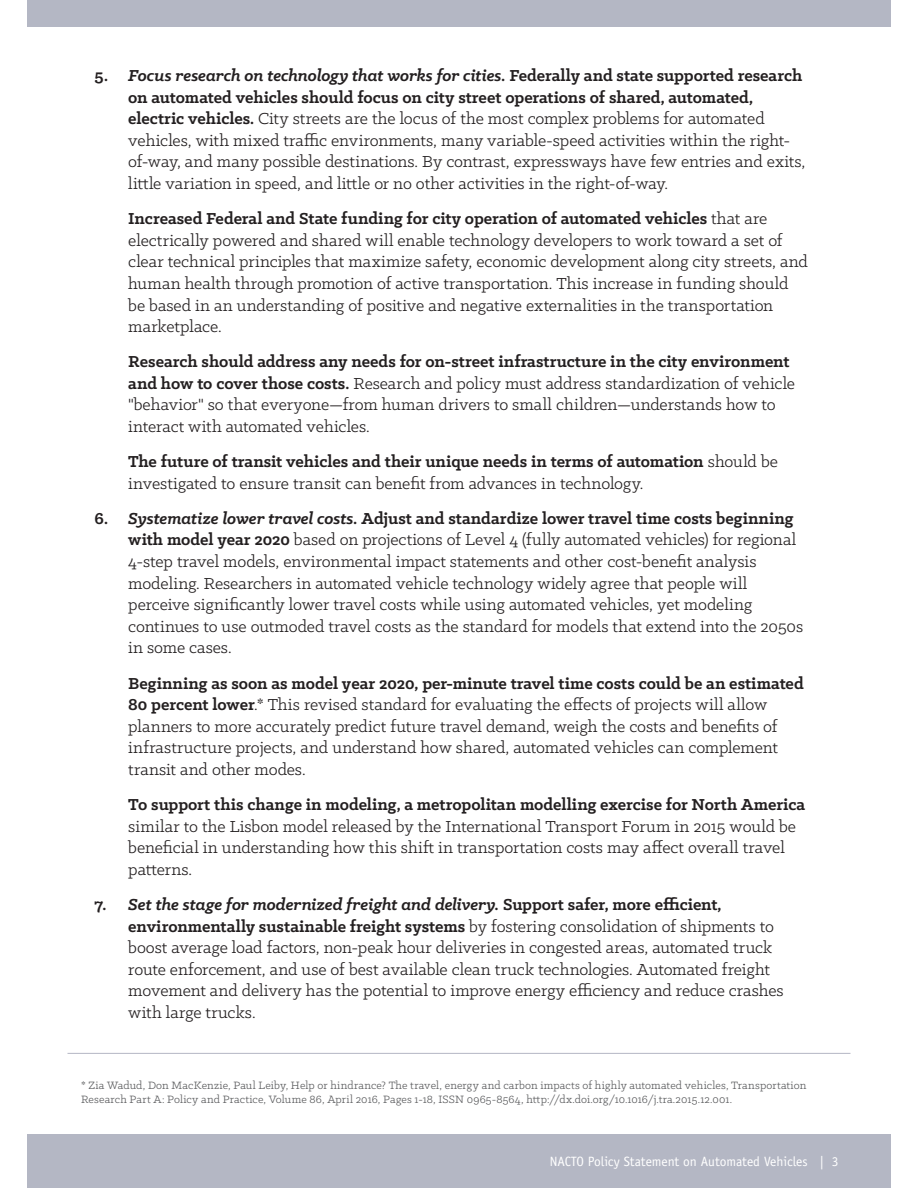
<style>
.page{position:relative;width:918px;height:1188px;background:#fff}
.page>*{position:absolute;margin:0;border:0;box-sizing:border-box;transform-origin:0 0}
.List____no_bullet_pa{font:18px/21.6px "Klinic Slab";color:#231f20}
.List{font:18px/21.6px "Klinic Slab";letter-spacing:-.005em;color:#231f20}
.t1{font:13.5px "Officina Sans Std";color:#fff}
.t2{font:12px/14.4px "Klinic Slab";letter-spacing:.01em;color:#57585a}
.s1{font-weight:700}
.s2{font-weight:700;font-style:italic}
</style>
<div class="page">
<hr style="left:68px;top:1053px;width:782px;height:1px;background:#b4b7c4">
<div style="left:27px;top:1134px;width:864px;height:54px;background:#b4b7c4"></div>
<div style="left:27px;top:0;width:864px;height:27px;background:#b4b7c4"></div>
<p class="List" style="left:128px;top:64px;width:679px;text-indent:-34px"><span class="s1">5.</span> <span class="s2">Focus research on technology that works for cities.</span> <span class="s1">Federally and state supported research on automated vehicles should focus on city street operations of shared, automated, electric vehicles.</span> City streets are the locus of the most complex problems for automated vehicles, with mixed traffic environments, many variable-speed activities within the right&shy;of-way, and many possible destinations. By contrast, expressways have few entries and exits, little variation in speed, and little or no other activities in the right-of-way.</p>
<p class="List____no_bullet_pa" style="left:128px;top:207px;width:681px"><span class="s1">Increased Federal and State funding for city operation of automated vehicles</span> that are electrically powered and shared will enable technology developers to work toward a set of clear technical principles that maximize safety, economic development along city streets, and human health through promotion of active transportation. This increase in funding should be based in an understanding of positive and negative externalities in the transportation marketplace.</p>
<p class="List____no_bullet_pa" style="left:128px;top:350px;width:668px"><span class="s1">Research should address any needs for on-street infrastructure in the city environment and how to cover those costs.</span> Research and policy must address standardization of vehicle "behavior" so that everyone—from human drivers to small children—understands how to interact with automated vehicles.</p>
<p class="List____no_bullet_pa" style="left:128px;top:450px;width:651px"><span class="s1">The future of transit vehicles and their unique needs in terms of automation</span> should be investigated to ensure transit can benefit from advances in technology.</p>
<p class="List" style="left:128px;top:507px;width:676px;text-indent:-34px"><span class="s1">6.</span> <span class="s2">Systematize lower travel costs.</span> <span class="s1">Adjust and standardize lower travel time costs beginning with model year 2020</span> based on projections of Level 4 (fully automated vehicles) for regional 4-step travel models, environmental impact statements and other cost-benefit analysis modeling. Researchers in automated vehicle technology widely agree that people will perceive significantly lower travel costs while using automated vehicles, yet modeling continues to use outmoded travel costs as the standard for models that extend into the 2050s in some cases.</p>
<p class="List____no_bullet_pa" style="left:128px;top:672px;width:677px"><span class="s1">Beginning as soon as model year 2020, per-minute travel time costs could be an estimated 80 percent lower</span>.* This revised standard for evaluating the effects of projects will allow planners to more accurately predict future travel demand, weigh the costs and benefits of infrastructure projects, and understand how shared, automated vehicles can complement transit and other modes.</p>
<p class="List____no_bullet_pa" style="left:128px;top:793px;width:678px"><span class="s1">To support this change in modeling, a metropolitan modelling exercise for North America </span>similar to the Lisbon model released by the International Transport Forum in 2015 would be beneficial in understanding how this shift in transportation costs may affect overall travel patterns.</p>
<p class="List" style="left:128px;top:893px;width:657px;text-indent:-34px"><span class="s1">7.</span> <span class="s2">Set the stage for modernized freight and delivery.</span> <span class="s1">Support safer, more efficient, environmentally sustainable freight systems</span> by fostering consolidation of shipments to boost average load factors, non-peak hour deliveries in congested areas, automated truck route enforcement, and use of best available clean truck technologies. Automated freight movement and delivery has the potential to improve energy efficiency and reduce crashes with large trucks.</p>
<p class="t2" style="left:81px;top:1078px;width:727px">* Zia Wadud, Don MacKenzie, Paul Leiby, Help or hindrance? The travel, energy and carbon impacts of highly automated vehicles, Transportation<br>Research Part A: Policy and Practice, Volume 86, April 2016, Pages 1-18, ISSN 0965-8564, http://dx.doi.org/10.1016/j.tra.2015.12.001.</p>
<p class="t1" style="left:550px;top:1153px;width:290px">NACTO Policy Statement on Automated Vehicles | 3</p>
</div>
